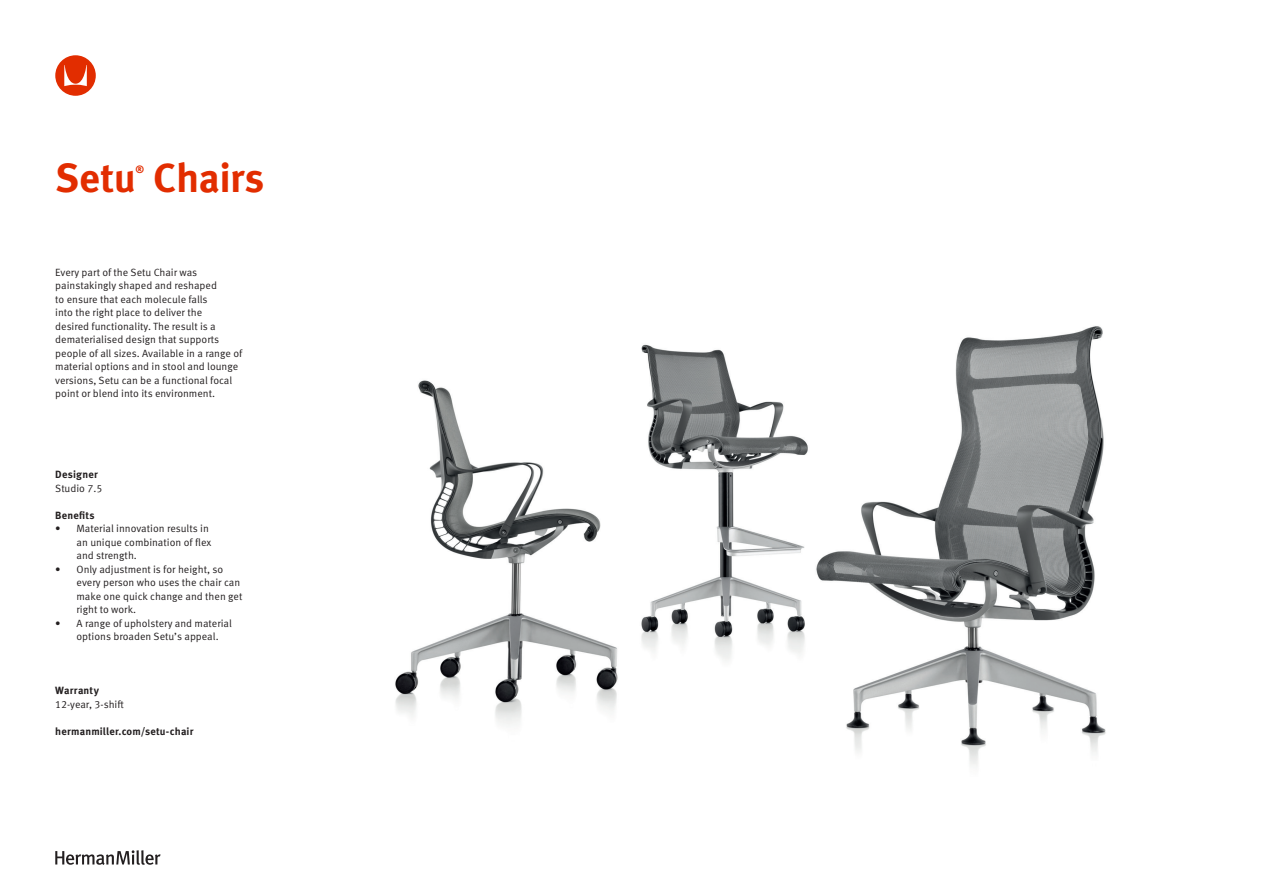
<style>
.page{position:relative;width:1263px;height:893px;background:#fff}
.page>*{position:absolute;margin:0;border:0;box-sizing:border-box;transform-origin:0 0}
.t1{font:700 40.5px "Meta OT";letter-spacing:-.01em;color:#e22d00}
.Body_Copy{font:10.5px/13.5px "Meta OT";color:#231f20}
.Body_Copy-2{font:700 10.5px "Meta OT";letter-spacing:.015em;color:#231f20}
.t2{font:700 10.5px "Meta OT";color:#e22d00}
.s1{font-weight:700}
</style>
<div class="page">
<svg style="left:55px;top:55px;width:41px;height:41px"></svg>
<svg style="left:55px;top:850px;width:106px;height:15px"></svg>
<img style="left:395px;top:326px;width:711px;height:440px">
<p class="t1" style="left:55px;top:153px;width:211px">Setu Chairs</p>
<p class="t2" style="left:135px;top:163px;width:10px">®</p>
<p class="Body_Copy" style="left:55px;top:266px;width:189px">Every part of the Setu Chair was painstakingly shaped and reshaped<br>to ensure that each molecule falls<br>into the right place to deliver the<br>desired functionality. The result is a dematerialised design that supports people of all sizes. Available in a range of material options and in stool and lounge versions, Setu can be a functional focal point or blend into its environment.</p>
<p class="Body_Copy" style="left:55px;top:468px;width:49px"><span class="s1">Designer<br></span>Studio 7.5</p>
<p class="Body_Copy-2" style="left:55px;top:509px;width:41px">Benefits</p>
<p class="Body_Copy" style="left:77px;top:522px;width:136px;text-indent:-21px">• Material innovation results in an unique combination of flex and strength.</p>
<p class="Body_Copy" style="left:77px;top:563px;width:167px;text-indent:-21px">• Only adjustment is for height, so every person who uses the chair can make one quick change and then get right to work.</p>
<p class="Body_Copy" style="left:77px;top:617px;width:157px;text-indent:-21px">• A range of upholstery and material options broaden Setu’s appeal.</p>
<p class="Body_Copy-2" style="left:55px;top:684px;width:45px">Warranty</p>
<p class="Body_Copy" style="left:55px;top:698px;width:70px">12-year, 3-shift</p>
<p class="Body_Copy-2" style="left:55px;top:725px;width:140px">hermanmiller.com/setu-chair</p>
</div>
